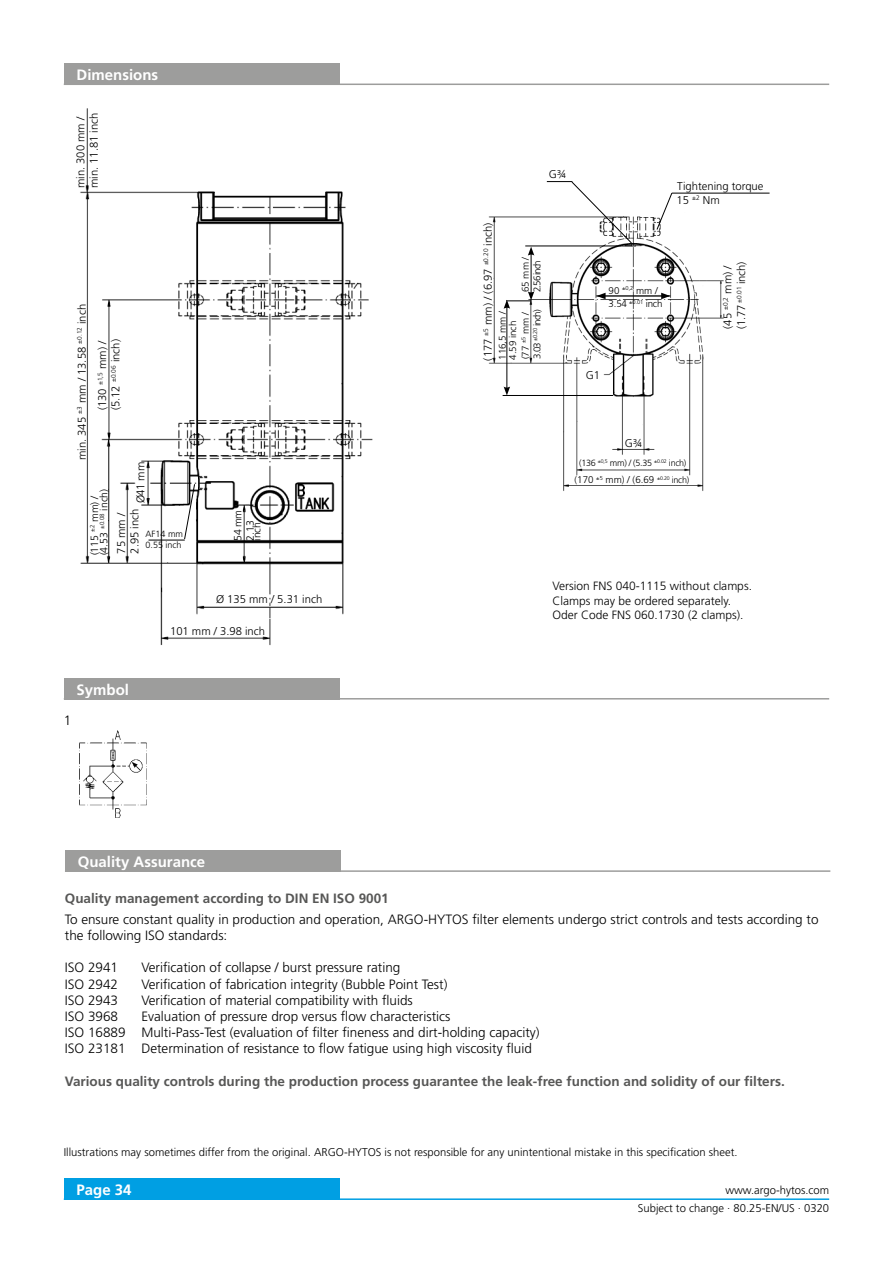
<style>
.page{position:relative;width:893px;height:1263px;background:#fff}
.page>*{position:absolute;margin:0;border:0;box-sizing:border-box;transform-origin:0 0}
._04_Headline_white{font:700 15px "Frutiger LT";color:#fff}
._06_Copytext{font:300 13.5px/16.2px "Frutiger LT";color:#000}
._05_Subline_Copytext{font:700 13.5px "Frutiger LT";color:#575756}
._06_Copytext-2{font:300 12px "Frutiger LT";color:#000}
._08_Legend{font:300 11.25px "Frutiger LT";color:#000}
._08_Legend-2{font:300 10.5px "Frutiger LT";color:#000}
._08_Legend-3{font:300 9.75px "Frutiger LT";color:#000}
._08_Legend-4{font:300 9px "Frutiger LT";letter-spacing:-.03em;color:#000}
._08_Legend-5{font:300 9px "Frutiger LT";color:#000}
.s1{font-size:9px}
</style>
<div class="page">
<div style="left:64px;top:1179px;width:276px;height:21px;background:#009fe3"></div>
<hr style="left:64px;top:1198px;width:765px;height:2px;background:#009fe3">
<div style="left:64px;top:64px;width:276px;height:21px;background:#9d9d9c"></div>
<hr style="left:64px;top:84px;width:765px;height:1px;background:#9d9d9c">
<div style="left:64px;top:678px;width:276px;height:21px;background:#9d9d9c"></div>
<hr style="left:64px;top:698px;width:765px;height:1px;background:#9d9d9c">
<img style="left:79px;top:730px;width:68px;height:88px">
<div style="left:65px;top:850px;width:276px;height:22px;background:#9d9d9c"></div>
<hr style="left:65px;top:870px;width:765px;height:2px;background:#9d9d9c">
<img style="left:78px;top:108px;width:295px;height:537px">
<svg style="left:184px;top:483px;width:11px;height:57px"></svg>
<hr style="left:149px;top:540px;width:36px;height:1px;background:#000">
<img style="left:488px;top:192px;width:270px;height:299px">
<hr style="left:603px;top:296px;width:61px;height:1px;background:#000">
<svg style="left:597px;top:293px;width:9px;height:6px"></svg>
<svg style="left:661px;top:293px;width:9px;height:6px"></svg>
<hr style="left:507px;top:306px;width:1px;height:83px;background:#000">
<svg style="left:504px;top:386px;width:6px;height:9px"></svg>
<hr style="left:503px;top:395px;width:110px;height:1px;background:#000">
<hr style="left:525px;top:246px;width:111px;height:1px;background:#000">
<hr style="left:531px;top:253px;width:1px;height:41px;background:#000">
<svg style="left:528px;top:247px;width:6px;height:9px"></svg>
<svg style="left:504px;top:291px;width:30px;height:18px"></svg>
<svg style="left:656px;top:192px;width:17px;height:38px"></svg>
<hr style="left:672px;top:193px;width:97px;height:1px;background:#000">
<svg style="left:547px;top:181px;width:85px;height:63px"></svg>
<p class="_04_Headline_white" style="left:77px;top:66px;width:83px">Dimensions</p>
<p class="_08_Legend" style="left:74px;top:188px;width:73px;rotate:-90deg">min. 300 mm /</p>
<p class="_08_Legend" style="left:88px;top:188px;width:77px;rotate:-90deg">min. 11.81 inch</p>
<p class="_08_Legend" style="left:75px;top:460px;width:158px;rotate:-90deg">min. 345 <sup>±3</sup> mm / 13.58 <sup>±0.12</sup> inch</p>
<p class="_08_Legend" style="left:96px;top:410px;width:72px;rotate:-90deg">(130 <sup>±1,5</sup> mm) /</p>
<p class="_08_Legend" style="left:109px;top:410px;width:73px;rotate:-90deg">(5.12 <sup>±0.06</sup> inch)</p>
<p class="_08_Legend" style="left:134px;top:503px;width:43px;rotate:-90deg">Ø41 mm</p>
<p class="_08_Legend-2" style="left:88px;top:555px;width:62px;rotate:-90deg">(115 <sup>±2</sup> mm) /</p>
<p class="_08_Legend-2" style="left:98px;top:555px;width:68px;rotate:-90deg">(4.53 <sup>±0.08</sup> inch)</p>
<p class="_08_Legend" style="left:115px;top:554px;width:43px;rotate:-90deg">75 mm /</p>
<p class="_08_Legend" style="left:128px;top:554px;width:47px;rotate:-90deg">2.95 inch</p>
<p class="_08_Legend-2" style="left:232px;top:541px;width:32px;rotate:-90deg">54 mm</p>
<p class="_08_Legend-2" style="left:244px;top:541px;width:22px;rotate:-90deg">2.13</p>
<p class="_08_Legend-2" style="left:251px;top:541px;width:20px;rotate:-90deg">inch</p>
<p class="_08_Legend-5" style="left:146px;top:529px;width:39px">AF14 mm</p>
<p class="_08_Legend-5" style="left:146px;top:540px;width:38px">0.55 inch</p>
<p class="_06_Copytext" style="left:64px;top:712px;width:9px">1</p>
<p class="_04_Headline_white" style="left:77px;top:680px;width:54px">Symbol</p>
<p class="_08_Legend" style="left:216px;top:593px;width:108px">Ø 135 mm / 5.31 inch</p>
<p class="_08_Legend" style="left:170px;top:625px;width:97px">101 mm / 3.98 inch</p>
<p class="_08_Legend" style="left:549px;top:168px;width:19px">G¾</p>
<p class="_08_Legend" style="left:482px;top:361px;width:140px;rotate:-90deg">(177 <sup>±5</sup> mm) / (6.97 <sup>±0.20</sup> inch)</p>
<p class="_08_Legend-3" style="left:520px;top:292px;width:37px;rotate:-90deg">65 mm /</p>
<p class="_08_Legend-3" style="left:532px;top:292px;width:33px;rotate:-90deg">2.56 inch</p>
<p class="_08_Legend-3" style="left:520px;top:359px;width:49px;rotate:-90deg">(77 <sup>±5</sup> mm /</p>
<p class="_08_Legend-3" style="left:532px;top:359px;width:52px;rotate:-90deg">3.03 <sup>±0.20</sup> inch)</p>
<p class="_08_Legend-3" style="left:497px;top:360px;width:51px;rotate:-90deg">116,5 mm /</p>
<p class="_08_Legend-3" style="left:507px;top:360px;width:41px;rotate:-90deg">4.59 inch</p>
<p class="_08_Legend" style="left:677px;top:180px;width:88px">Tightening torque</p>
<p class="_08_Legend" style="left:676px;top:194px;width:45px">15 <sup>±2</sup> Nm</p>
<p class="_08_Legend-3" style="left:609px;top:285px;width:51px">90 <sup>±0,2</sup> mm /</p>
<p class="_08_Legend-3" style="left:609px;top:298px;width:55px">3.54 <sup>±0.01</sup> inch</p>
<p class="_08_Legend" style="left:586px;top:369px;width:16px">G1</p>
<p class="_08_Legend" style="left:721px;top:329px;width:65px;rotate:-90deg">(45 <sup>±0,2</sup> mm) /</p>
<p class="_08_Legend" style="left:735px;top:329px;width:68px;rotate:-90deg">(1.77 <sup>±0.01</sup> inch)</p>
<p class="_08_Legend" style="left:625px;top:437px;width:19px">G¾</p>
<p class="_08_Legend-4" style="left:579px;top:458px;width:109px">(136 <sup>±0,5</sup> mm) / (5.35 <sup>±0.02</sup> inch)</p>
<p class="_08_Legend-3" style="left:575px;top:474px;width:116px">(170 <sup>±5</sup> mm) / (6.69 <sup>±0.20</sup> <span class="s1">inch)</span></p>
<p class="_06_Copytext-2" style="left:553px;top:579px;width:201px">Version FNS 040-1115 without clamps.</p>
<p class="_06_Copytext-2" style="left:553px;top:594px;width:180px">Clamps may be ordered separately.</p>
<p class="_06_Copytext-2" style="left:553px;top:608px;width:192px">Oder Code FNS 060.1730 (2 clamps).</p>
<p class="_04_Headline_white" style="left:78px;top:853px;width:129px">Quality Assurance</p>
<p class="_05_Subline_Copytext" style="left:65px;top:891px;width:325px">Quality management according to DIN EN ISO 9001</p>
<p class="_06_Copytext" style="left:65px;top:911px;width:755px">To ensure constant quality in production and operation, ARGO-HYTOS filter elements undergo strict controls and tests according to the following ISO standards:</p>
<p class="_06_Copytext" style="left:65px;top:960px;width:55px">ISO 2941</p>
<p class="_06_Copytext" style="left:141px;top:960px;width:261px">Verification of collapse / burst pressure rating</p>
<p class="_06_Copytext" style="left:65px;top:976px;width:55px">ISO 2942</p>
<p class="_06_Copytext" style="left:141px;top:976px;width:308px">Verification of fabrication integrity (Bubble Point Test)</p>
<p class="_06_Copytext" style="left:65px;top:992px;width:55px">ISO 2943</p>
<p class="_06_Copytext" style="left:141px;top:992px;width:273px">Verification of material compatibility with fluids</p>
<p class="_06_Copytext" style="left:65px;top:1008px;width:55px">ISO 3968</p>
<p class="_06_Copytext" style="left:141px;top:1008px;width:311px">Evaluation of pressure drop versus flow characteristics</p>
<p class="_06_Copytext" style="left:65px;top:1024px;width:476px">ISO 16889 Multi-Pass-Test (evaluation of filter fineness and dirt-holding capacity)</p>
<p class="_06_Copytext" style="left:65px;top:1041px;width:469px">ISO 23181 Determination of resistance to flow fatigue using high viscosity fluid</p>
<p class="_05_Subline_Copytext" style="left:65px;top:1073px;width:721px">Various quality controls during the production process guarantee the leak-free function and solidity of our filters.</p>
<p class="_08_Legend" style="left:64px;top:1146px;width:675px">Illustrations may sometimes differ from the original. ARGO-HYTOS is not responsible for any unintentional mistake in this specification sheet.</p>
<p class="_04_Headline_white" style="left:77px;top:1181px;width:57px">Page 34</p>
<p class="_08_Legend" style="left:725px;top:1184px;width:105px">www.argo-hytos.com</p>
<p class="_08_Legend" style="left:638px;top:1202px;width:193px">Subject to change · 80.25-EN/US · 0320</p>
</div>
